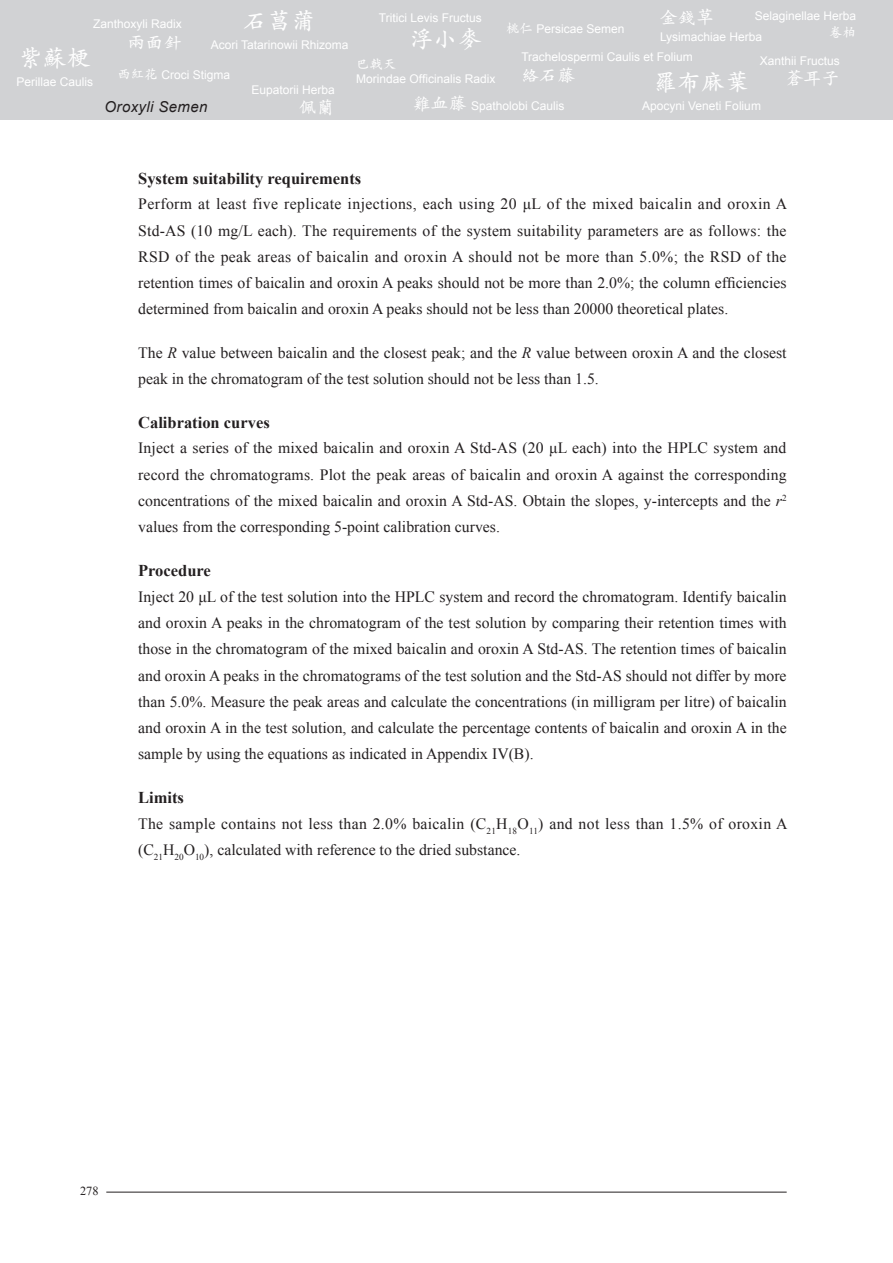
<style>
.page{position:relative;width:893px;height:1263px;background:#fff}
.page>*{position:absolute;margin:0;border:0;box-sizing:border-box;transform-origin:0 0}
.t1{font:600 24px "M Kai HK";color:#fff}
.t2{font:600 18px "M Kai HK";color:#fff}
.t3{font:700 16.5px "Times New Roman";color:#231f20}
.t4{font:15.75px/26.2px "Times New Roman";color:#231f20;text-align:justify}
.t5{font:15.75px/26.2px "Times New Roman";letter-spacing:.02em;color:#231f20}
.t6{font:italic 15px "Arial";letter-spacing:.025em;color:#231f20}
.t7{font:600 13.5px "M Kai HK";color:#fff}
.t8{font:12.3px "Times New Roman";color:#231f20}
.t9{font:12px "Arial";color:#fff}
.s1{font-family:"M Kai HK";font-weight:600;font-size:13.5px}
.s2{font-family:"M Kai HK";font-weight:600;font-size:18px}
.s3{font-style:italic}
</style>
<div class="page">
<div style="left:0;top:0;width:893px;height:119px;background:#d1d2d4"></div>
<hr style="left:106px;top:1192px;width:681px;height:1px;background:#231f20">
<p class="t1" style="left:244px;top:4px;width:73px">石菖蒲</p>
<p class="t9" style="left:211px;top:37px;width:139px">Acori Tatarinowii Rhizoma</p>
<p class="t9" style="left:93px;top:16px;width:90px">Zanthoxyli Radix</p>
<p class="t2" style="left:128px;top:30px;width:55px">兩面針</p>
<p class="t1" style="left:19px;top:41px;width:73px">紫蘇梗</p>
<p class="t9" style="left:16px;top:74px;width:78px">Perillae Caulis</p>
<p class="t9" style="left:117px;top:67px;width:114px"><span class="s1">西紅花</span> Croci Stigma</p>
<p class="t9" style="left:252px;top:82px;width:85px">Eupatorii Herba</p>
<p class="t2" style="left:299px;top:95px;width:37px">佩蘭</p>
<p class="t6" style="left:105px;top:97px;width:104px">Oroxyli Semen</p>
<p class="t9" style="left:379px;top:10px;width:104px">Tritici Levis Fructus</p>
<p class="t1" style="left:410px;top:22px;width:73px">浮小麥</p>
<p class="t9" style="left:506px;top:21px;width:120px"><span class="s1">桃仁</span> Persicae Semen</p>
<p class="t2" style="left:660px;top:5px;width:55px">金錢草</p>
<p class="t9" style="left:660px;top:29px;width:104px">Lysimachiae Herba</p>
<p class="t9" style="left:755px;top:8px;width:103px">Selaginellae Herba</p>
<p class="t7" style="left:829px;top:23px;width:28px">卷柏</p>
<p class="t9" style="left:521px;top:49px;width:173px">Trachelospermi Caulis et Folium</p>
<p class="t2" style="left:521px;top:63px;width:55px">絡石藤</p>
<p class="t9" style="left:760px;top:52px;width:82px">Xanthii Fructus</p>
<p class="t2" style="left:786px;top:66px;width:55px">蒼耳子</p>
<p class="t7" style="left:356px;top:54px;width:42px">巴戟天</p>
<p class="t9" style="left:356px;top:71px;width:141px">Morindae Officinalis Radix</p>
<p class="t1" style="left:654px;top:65px;width:97px">羅布麻葉</p>
<p class="t9" style="left:642px;top:98px;width:120px">Apocyni Veneti Folium</p>
<p class="t9" style="left:413px;top:98px;width:153px"><span class="s2">雞血藤</span> Spatholobi Caulis</p>
<p class="t3" style="left:138px;top:167px;width:225px">system suitability requirements</p>
<p class="t4" style="left:138px;top:191px;width:650px">Perform at least five replicate injections, each using 20 μL of the mixed baicalin and oroxin A Std-AS (10 mg/L each). The requirements of the system suitability parameters are as follows: the RSD of the peak areas of baicalin and oroxin A should not be more than 5.0%; the RSD of the retention times of baicalin and oroxin A peaks should not be more than 2.0%; the column efficiencies determined from baicalin and oroxin A peaks should not be less than 20000 theoretical plates.</p>
<p class="t4" style="left:138px;top:339px;width:650px">The <span class="s3">R</span> value between baicalin and the closest peak; and the <span class="s3">R</span> value between oroxin A and the closest peak in the chromatogram of the test solution should not be less than 1.5.</p>
<p class="t3" style="left:138px;top:411px;width:133px">calibration curves</p>
<p class="t4" style="left:138px;top:435px;width:650px">Inject a series of the mixed baicalin and oroxin A Std-AS (20 μL each) into the HPLC system and record the chromatograms. Plot the peak areas of baicalin and oroxin A against the corresponding concentrations of the mixed baicalin and oroxin A Std-AS. Obtain the slopes, y-intercepts and the <span class="s3">r</span><sup>2 </sup>values from the corresponding 5-point calibration curves.</p>
<p class="t3" style="left:138px;top:559px;width:74px">procedure</p>
<p class="t4" style="left:138px;top:583px;width:650px">Inject 20 μL of the test solution into the HPLC system and record the chromatogram. Identify baicalin and oroxin A peaks in the chromatogram of the test solution by comparing their retention times with those in the chromatogram of the mixed baicalin and oroxin A Std-AS. The retention times of baicalin and oroxin A peaks in the chromatograms of the test solution and the Std-AS should not differ by more than 5.0%. Measure the peak areas and calculate the concentrations (in milligram per litre) of baicalin and oroxin A in the test solution, and calculate the percentage contents of baicalin and oroxin A in the sample by using the equations as indicated in Appendix IV(B).</p>
<p class="t3" style="left:138px;top:786px;width:47px">Limits</p>
<p class="t5" style="left:138px;top:810px;width:651px">The sample contains not less than 2.0% baicalin (C<sub>21</sub>H<sub>18</sub>O<sub>11</sub>) and not less than 1.5% of oroxin A (C<sub>21</sub>H<sub>20</sub>O<sub>10</sub>), calculated with reference to the dried substance.</p>
<p class="t8" style="left:80px;top:1182px;width:20px">278</p>
</div>
